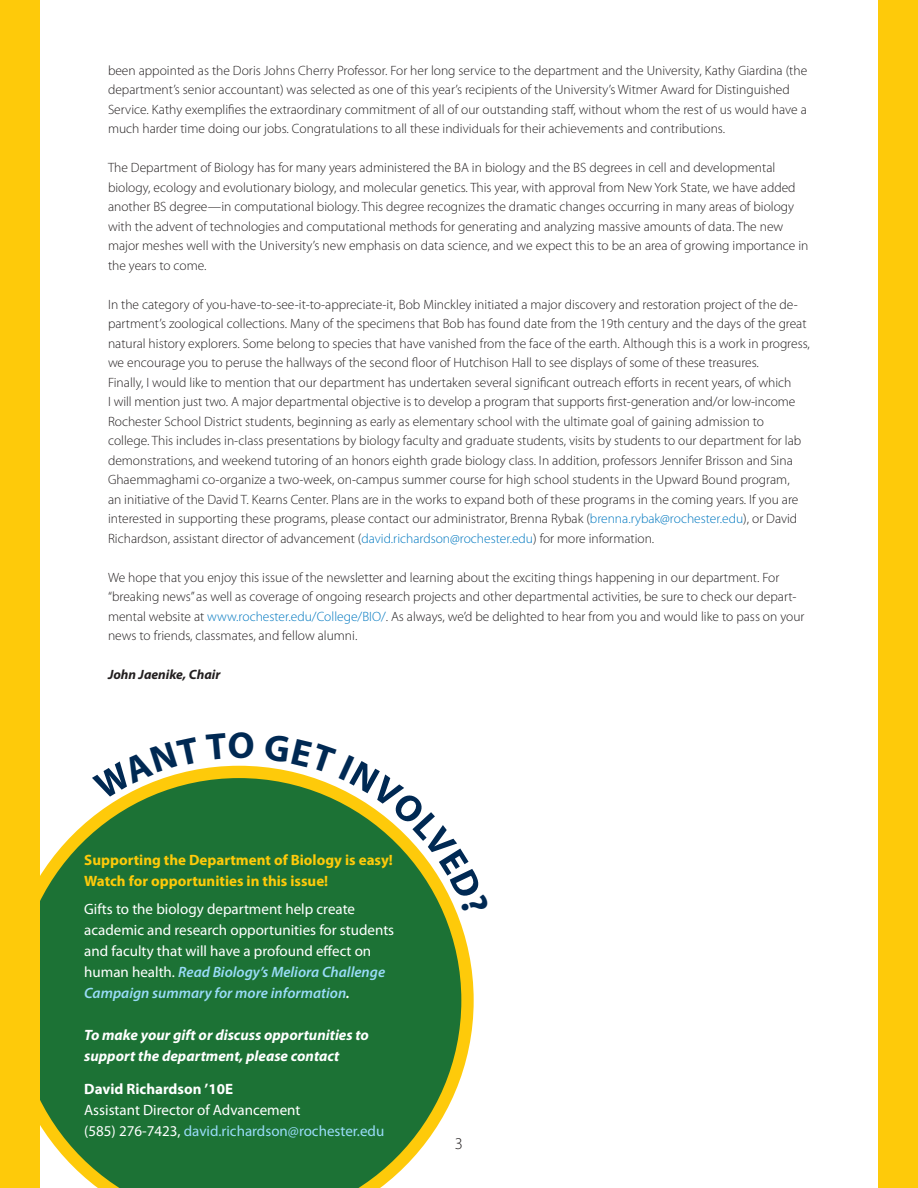
<style>
.page{position:relative;width:918px;height:1188px;background:#fff}
.page>*{position:absolute;margin:0;border:0;box-sizing:border-box;transform-origin:0 0}
.t1{font:700 37.5px "Myriad Pro";color:#002953}
.t2{font:300 16.5px "Myriad Pro";color:#231f20}
.t3{font:15px/21px "Myriad Pro";color:#fff}
.t4{font:700 15px "Myriad Pro";color:#feca0a}
.t5{font:italic 700 15px/21px "Myriad Pro";color:#fff}
.t6{font:15px "Myriad Pro";color:#99dbf8}
.t7{font:700 15px "Myriad Pro";color:#fff}
.t8{font:300 13.5px/19.5px "Myriad Pro";color:#231f20}
.t9{font:italic 700 13.5px "Myriad Pro";color:#231f20}
.s1{color:#0078c0}
.s2{font-weight:600;font-style:italic;color:#99dbf8}
.s3{font-weight:600;font-style:italic}
.s4{color:#fff}
</style>
<div class="page">
<svg style="left:40px;top:766px;width:434px;height:422px;background:#398142"></svg>
<div style="left:0;top:0;width:40px;height:1188px;background:#feca0a"></div>
<div style="left:878px;top:0;width:40px;height:1188px;background:#feca0a"></div>
<svg style="left:92px;top:766px;width:108px;height:34px"></svg>
<svg style="left:264px;top:766px;width:210px;height:150px"></svg>
<p class="t8" style="left:108px;top:61px;width:701px">been appointed as the Doris Johns Cherry Professor. For her long service to the department and the University, Kathy Giardina (the department’s senior accountant) was selected as one of this year’s recipients of the University’s Witmer Award for Distinguished Service. Kathy exemplifies the extraordinary commitment of all of our outstanding staff, without whom the rest of us would have a much harder time doing our jobs. Congratulations to all these individuals for their achievements and contributions.</p>
<p class="t8" style="left:108px;top:158px;width:702px">The Department of Biology has for many years administered the BA in biology and the BS degrees in cell and developmental biology, ecology and evolutionary biology, and molecular genetics. This year, with approval from New York State, we have added another BS degree—in computational biology. This degree recognizes the dramatic changes occurring in many areas of biology with the advent of technologies and computational methods for generating and analyzing massive amounts of data. The new major meshes well with the University’s new emphasis on data science, and we expect this to be an area of growing importance in the years to come.</p>
<p class="t8" style="left:108px;top:295px;width:703px">In the category of you-have-to-see-it-to-appreciate-it, Bob Minckley initiated a major discovery and restoration project of the de&shy;partment’s zoological collections. Many of the specimens that Bob has found date from the 19th century and the days of the great natural history explorers. Some belong to species that have vanished from the face of the earth. Although this is a work in progress, we encourage you to peruse the hallways of the second floor of Hutchison Hall to see displays of some of these treasures.</p>
<p class="t8" style="left:108px;top:373px;width:695px">Finally, I would like to mention that our department has undertaken several significant outreach efforts in recent years, of which<br>I will mention just two. A major departmental objective is to develop a program that supports first-generation and/or low-income Rochester School District students, beginning as early as elementary school with the ultimate goal of gaining admission to college. This includes in-class presentations by biology faculty and graduate students, visits by students to our department for lab demonstrations, and weekend tutoring of an honors eighth grade biology class. In addition, professors Jennifer Brisson and Sina Ghaemmaghami co-organize a two-week, on-campus summer course for high school students in the Upward Bound program, an initiative of the David T. Kearns Center. Plans are in the works to expand both of these programs in the coming years. If you are interested in supporting these programs, please contact our administrator, Brenna Rybak (<span class="s1">brenna.rybak@rochester.edu</span>), or David Richardson, assistant director of advancement (<span class="s1">david.richardson@rochester.edu</span>) for more information.</p>
<p class="t8" style="left:108px;top:568px;width:698px">We hope that you enjoy this issue of the newsletter and learning about the exciting things happening in our department. For “breaking news” as well as coverage of ongoing research projects and other departmental activities, be sure to check our depart&shy;mental website at <span class="s1">www.rochester.edu/College/BIO/</span>. As always, we’d be delighted to hear from you and would like to pass on your news to friends, classmates, and fellow alumni.</p>
<p class="t9" style="left:108px;top:666px;width:114px">John Jaenike, Chair</p>
<p class="t1" style="left:228px;top:721px;width:29px">O</p>
<p class="t4" style="left:84px;top:851px;width:310px">Supporting the Department of Biology is easy!</p>
<p class="t4" style="left:84px;top:872px;width:246px">Watch for opportunities in this issue!</p>
<p class="t3" style="left:84px;top:898px;width:312px">Gifts to the biology department help create academic and research opportunities for students and faculty that will have a profound effect on human health. <span class="s2">Read Biology’s Meliora Challenge Campaign summary for more information</span><span class="s3">.</span></p>
<p class="t5" style="left:84px;top:1024px;width:286px">To make your gift or discuss opportunities to support the department, please contact</p>
<p class="t7" style="left:84px;top:1079px;width:150px">David Richardson ’10E</p>
<p class="t3" style="left:84px;top:1099px;width:218px">Assistant Director of Advancement</p>
<p class="t6" style="left:84px;top:1122px;width:302px"><span class="s4">(585) 276-7423,</span> david.richardson@rochester.edu</p>
<p class="t2" style="left:455px;top:1134px;width:10px">3</p>
</div>
